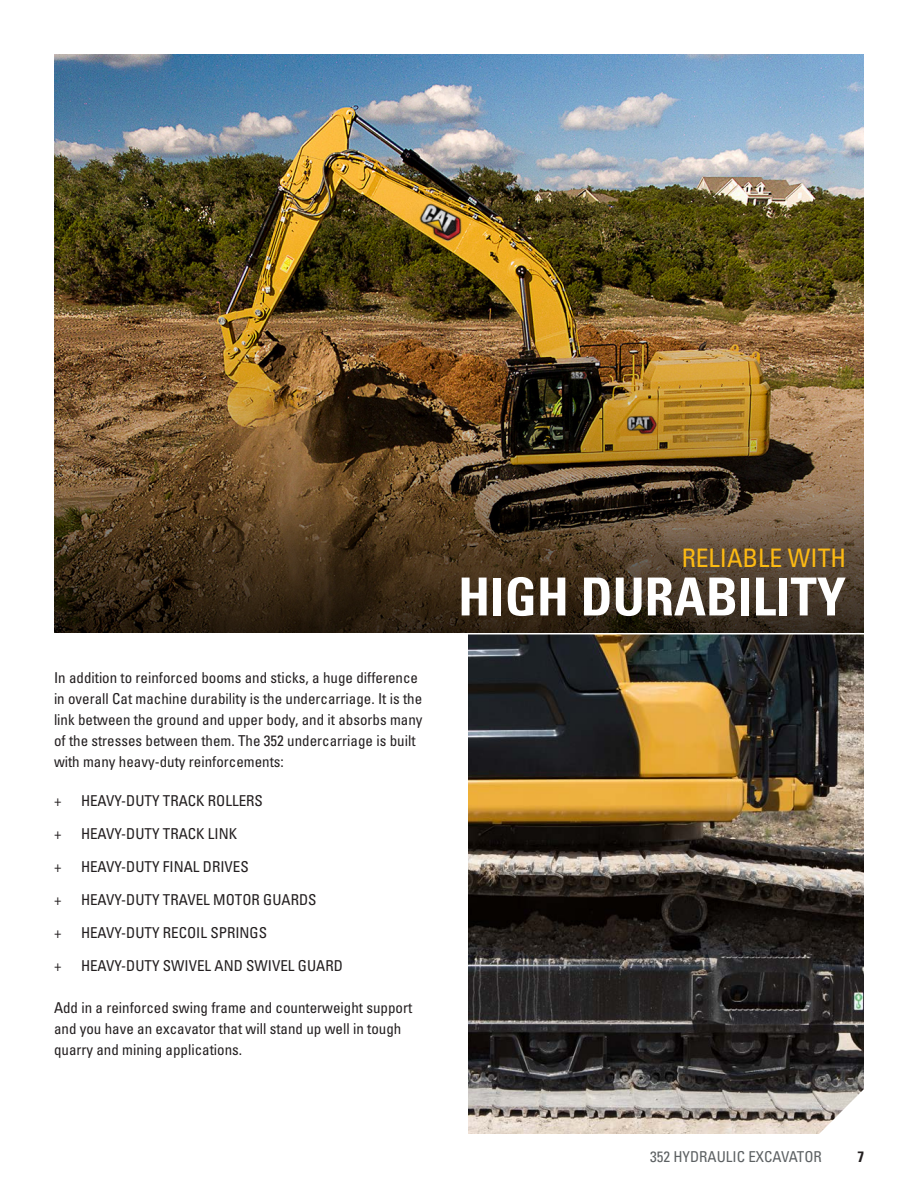
<style>
.page{position:relative;width:918px;height:1188px;background:#fff}
.page>*{position:absolute;margin:0;border:0;box-sizing:border-box;transform-origin:0 0}
.Headline_large_white{font:700 condensed 52.5px "Univers LT Std";color:#fff}
.Headline_small_yello{font:condensed 25.5px "Univers LT Std";color:#fcba13}
.Body_copy_with_12pts{font:condensed 15px/21px "Univers LT Std";color:#231f20}
.t1{font:condensed 15px "Univers LT Std";color:#5d6163}
.t2{font:700 condensed 15px "Univers LT Std";color:#231f20}
</style>
<div class="page">
<img style="left:468px;top:634px;width:396px;height:500px">
<img style="left:54px;top:54px;width:810px;height:579px">
<p class="Body_copy_with_12pts" style="left:54px;top:667px;width:370px">In addition to reinforced booms and sticks, a huge difference in overall Cat machine durability is the undercarriage. It is the link between the ground and upper body, and it absorbs many of the stresses between them. The 352 undercarriage is built with many heavy-duty reinforcements:</p>
<p class="Body_copy_with_12pts" style="left:54px;top:790px;width:9px">+</p>
<p class="Body_copy_with_12pts" style="left:81px;top:790px;width:183px">HEAVY-DUTY TRACK ROLLERS</p>
<p class="Body_copy_with_12pts" style="left:54px;top:823px;width:9px">+</p>
<p class="Body_copy_with_12pts" style="left:81px;top:823px;width:158px">HEAVY-DUTY TRACK LINK</p>
<p class="Body_copy_with_12pts" style="left:54px;top:856px;width:9px">+</p>
<p class="Body_copy_with_12pts" style="left:81px;top:856px;width:169px">HEAVY-DUTY FINAL DRIVES</p>
<p class="Body_copy_with_12pts" style="left:54px;top:889px;width:9px">+</p>
<p class="Body_copy_with_12pts" style="left:81px;top:889px;width:237px">HEAVY-DUTY TRAVEL MOTOR GUARDS</p>
<p class="Body_copy_with_12pts" style="left:54px;top:922px;width:9px">+</p>
<p class="Body_copy_with_12pts" style="left:81px;top:922px;width:188px">HEAVY-DUTY RECOIL SPRINGS</p>
<p class="Body_copy_with_12pts" style="left:54px;top:955px;width:9px">+</p>
<p class="Body_copy_with_12pts" style="left:81px;top:955px;width:263px">HEAVY-DUTY SWIVEL AND SWIVEL GUARD</p>
<p class="Body_copy_with_12pts" style="left:54px;top:997px;width:360px">Add in a reinforced swing frame and counterweight support and you have an excavator that will stand up well in tough quarry and mining applications.</p>
<p class="Headline_small_yello" style="left:682px;top:542px;width:166px">RELIABLE WITH</p>
<p class="Headline_large_white" style="left:458px;top:565px;width:389px">HIGH DURABILITY</p>
<p class="t1" style="left:650px;top:1147px;width:173px">352 HYDRAULIC EXCAVATOR</p>
<p class="t2" style="left:857px;top:1147px;width:8px">7</p>
</div>
